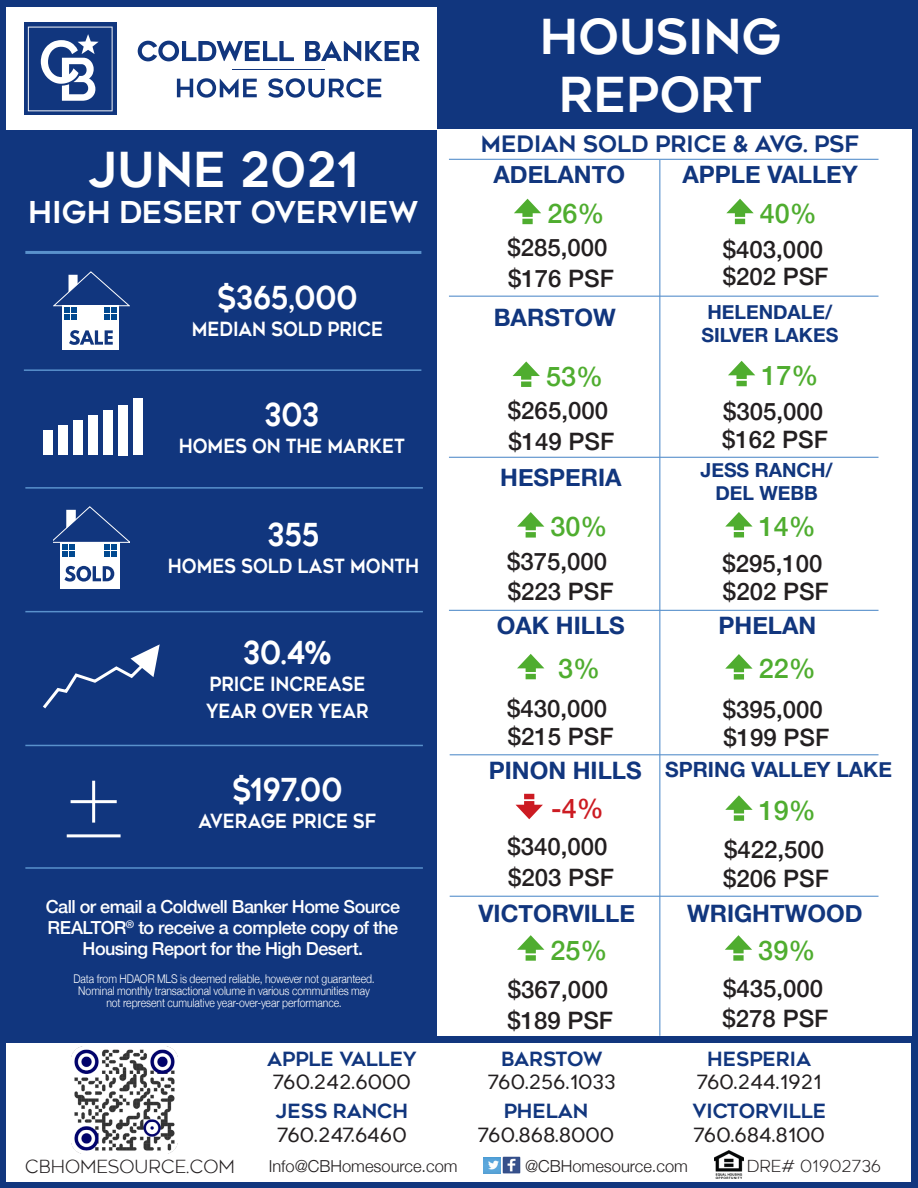
<style>
.page{position:relative;width:918px;height:1188px;background:#11367e}
.page>*{position:absolute;margin:0;border:0;box-sizing:border-box;transform-origin:0 0}
.t1{font:700 48px "Geometos Neue";color:#fff}
.t2{font:700 31.5px "Geometos Neue";letter-spacing:-.005em;color:#fff;scale:.9 1}
.t3{font:700 30px "Geometos Neue";color:#fff}
.t4{font:500 27px "Helvetica Neue";color:#4fad2f}
.t5{font:500 27px "Helvetica Neue";color:#cc1b22}
.t6{font:500 24px "Helvetica Neue";color:#231f20}
.t7{font:700 24px "Helvetica Neue";color:#11367e}
.t8{font:700 22.5px "Geometos Neue";color:#11367e}
.t9{font:700 21px "Helvetica Neue";color:#11367e}
.t10{font:700 19.5px "Geometos Neue";color:#fff;scale:.9 1}
.t11{font:19.5px "Geometos Neue";color:#231f20}
.t12{font:700 19.5px "Geometos Neue";color:#11367e}
.t13{font:700 19.5px "Helvetica Neue";color:#11367e}
.t14{font:700 19.5px "Geometos Neue";letter-spacing:-.02em;color:#11367e}
.t15{font:500 18px/21px "Helvetica Neue";letter-spacing:-.03em;color:#fff;text-align:center}
.t16{font:300 18px "Geometos Neue";color:#231f20}
.t17{font:300 16.5px "Helvetica Neue";color:#231f20}
.t18{font:300 16.5px "Geometos Neue";color:#231f20}
.t19{font:300 12px/12px "Helvetica Neue";letter-spacing:-.005em;color:#fff;text-align:center;scale:.87 1}
</style>
<div class="page">
<div style="left:437px;top:130px;width:474px;height:906px;background:#fff"></div>
<div style="left:7px;top:7px;width:430px;height:123px;background:#fff"></div>
<div style="left:6px;top:1043px;width:905px;height:139px;background:#fff"></div>
<svg style="left:24px;top:23px;width:93px;height:92px"></svg>
<svg style="left:28px;top:27px;width:85px;height:84px"></svg>
<hr style="left:232px;top:69px;width:93px;height:1px;background:#11367e">
<svg style="left:305px;top:41px;width:115px;height:20px"></svg>
<svg style="left:138px;top:41px;width:156px;height:20px"></svg>
<svg style="left:177px;top:78px;width:204px;height:20px"></svg>
<div style="left:63px;top:306px;width:56px;height:44px;background:#fff"></div>
<svg style="left:53px;top:272px;width:76px;height:48px"></svg>
<svg style="left:69px;top:330px;width:44px;height:15px"></svg>
<hr style="left:24px;top:369px;width:397px;height:2px;background:#5991cc">
<div style="left:60px;top:542px;width:59px;height:47px;background:#fff"></div>
<svg style="left:53px;top:507px;width:77px;height:50px"></svg>
<svg style="left:64px;top:566px;width:50px;height:16px"></svg>
<svg style="left:43px;top:644px;width:117px;height:65px"></svg>
<div style="left:43px;top:431px;width:9px;height:24px;background:#fff"></div>
<div style="left:58px;top:425px;width:10px;height:30px;background:#fff"></div>
<div style="left:73px;top:421px;width:10px;height:34px;background:#fff"></div>
<div style="left:88px;top:416px;width:10px;height:39px;background:#fff"></div>
<div style="left:103px;top:411px;width:10px;height:44px;background:#fff"></div>
<div style="left:118px;top:405px;width:10px;height:50px;background:#fff"></div>
<div style="left:133px;top:398px;width:10px;height:57px;background:#fff"></div>
<hr style="left:67px;top:834px;width:54px;height:3px;background:#fff">
<hr style="left:71px;top:800px;width:46px;height:3px;background:#fff">
<hr style="left:92px;top:781px;width:3px;height:42px;background:#fff">
<hr style="left:25px;top:487px;width:398px;height:2px;background:#5991cc">
<hr style="left:25px;top:611px;width:398px;height:1px;background:#5991cc">
<hr style="left:25px;top:745px;width:398px;height:1px;background:#5991cc">
<hr style="left:25px;top:867px;width:398px;height:2px;background:#5991cc">
<img style="left:71px;top:1047px;width:107px;height:106px">
<img style="left:715px;top:1150px;width:29px;height:28px">
<img style="left:484px;top:1156px;width:37px;height:17px">
<svg style="left:728px;top:361px;width:27px;height:25px"></svg>
<svg style="left:725px;top:654px;width:28px;height:26px"></svg>
<svg style="left:514px;top:199px;width:27px;height:25px"></svg>
<svg style="left:726px;top:199px;width:28px;height:25px"></svg>
<svg style="left:513px;top:361px;width:27px;height:26px"></svg>
<svg style="left:517px;top:512px;width:27px;height:26px"></svg>
<svg style="left:725px;top:512px;width:28px;height:25px"></svg>
<svg style="left:517px;top:654px;width:27px;height:25px"></svg>
<svg style="left:516px;top:794px;width:27px;height:25px"></svg>
<svg style="left:517px;top:935px;width:27px;height:26px"></svg>
<svg style="left:725px;top:935px;width:27px;height:26px"></svg>
<hr style="left:659px;top:160px;width:1px;height:876px;background:#5991cc">
<hr style="left:449px;top:159px;width:430px;height:1px;background:#5991cc">
<hr style="left:449px;top:296px;width:430px;height:1px;background:#5991cc">
<hr style="left:449px;top:457px;width:430px;height:1px;background:#5991cc">
<hr style="left:449px;top:610px;width:430px;height:1px;background:#5991cc">
<hr style="left:450px;top:896px;width:429px;height:1px;background:#5991cc">
<hr style="left:450px;top:754px;width:429px;height:1px;background:#5991cc">
<hr style="left:25px;top:251px;width:396px;height:3px;background:#5991cc">
<svg style="left:725px;top:795px;width:28px;height:26px"></svg>
<p class="t1" style="left:88px;top:141px;width:272px">JUNE 2021</p>
<p class="t3" style="left:28px;top:195px;width:392px">HIGH DESERT OVERVIEW</p>
<p class="t2" style="left:217px;top:280px;width:158px">$365,000</p>
<p class="t10" style="left:192px;top:318px;width:214px">MEDIAN SOLD PRICE</p>
<p class="t2" style="left:264px;top:396px;width:62px">303</p>
<p class="t10" style="left:179px;top:435px;width:253px">HOMES ON THE MARKET</p>
<p class="t2" style="left:268px;top:516px;width:59px">355</p>
<p class="t10" style="left:168px;top:555px;width:281px">HOMES SOLD LAST MONTH</p>
<p class="t2" style="left:243px;top:634px;width:100px">30.4%</p>
<p class="t10" style="left:209px;top:672px;width:175px">PRICE INCREASE</p>
<p class="t10" style="left:206px;top:699px;width:182px">YEAR OVER YEAR</p>
<p class="t2" style="left:232px;top:771px;width:124px">$197.00</p>
<p class="t10" style="left:198px;top:810px;width:199px">AVERAGE PRICE SF</p>
<p class="t15" style="left:46px;top:895px;width:356px">Call or email a Coldwell Banker Home Source<br>REALTOR<sup>®</sup> to receive a complete copy of the<br>Housing Report for the High Desert.</p>
<p class="t19" style="left:74px;top:972px;width:348px">Data from HDAOR MLS is deemed reliable, however not guaranteed.</p>
<p class="t19" style="left:78px;top:984px;width:337px">Nominal monthly transactional volume in various communities may not represent cumulative year-over-year performance.</p>
<p class="t12" style="left:267px;top:1047px;width:151px">APPLE VALLEY</p>
<p class="t11" style="left:273px;top:1071px;width:140px">760.242.6000</p>
<p class="t12" style="left:276px;top:1100px;width:134px">JESS RANCH</p>
<p class="t11" style="left:277px;top:1123px;width:131px">760.247.6460</p>
<p class="t1" style="left:540px;top:9px;width:243px">HOUSING</p>
<p class="t1" style="left:559px;top:66px;width:205px">REPORT</p>
<p class="t8" style="left:481px;top:131px;width:380px">MEDIAN SOLD PRICE &amp; AVG. PSF</p>
<p class="t7" style="left:494px;top:156px;width:133px">ADELANTO</p>
<p class="t7" style="left:682px;top:155px;width:177px">APPLE VALLEY</p>
<p class="t4" style="left:547px;top:192px;width:59px">26%</p>
<p class="t4" style="left:760px;top:192px;width:59px">40%</p>
<p class="t6" style="left:508px;top:228px;width:102px">$285,000</p>
<p class="t6" style="left:508px;top:259px;width:107px">$176 PSF</p>
<p class="t6" style="left:723px;top:230px;width:102px">$403,000</p>
<p class="t6" style="left:723px;top:258px;width:107px">$202 PSF</p>
<p class="t7" style="left:494px;top:299px;width:124px">BARSTOW</p>
<p class="t13" style="left:707px;top:296px;width:126px">HELENDALE/</p>
<p class="t13" style="left:701px;top:320px;width:138px">SILVER LAKES</p>
<p class="t4" style="left:546px;top:355px;width:59px">53%</p>
<p class="t4" style="left:761px;top:354px;width:59px">17%</p>
<p class="t6" style="left:508px;top:391px;width:102px">$265,000</p>
<p class="t6" style="left:509px;top:422px;width:107px">$149 PSF</p>
<p class="t6" style="left:723px;top:392px;width:102px">$305,000</p>
<p class="t6" style="left:722px;top:421px;width:107px">$162 PSF</p>
<p class="t7" style="left:500px;top:459px;width:123px">HESPERIA</p>
<p class="t13" style="left:701px;top:455px;width:134px">JESS RANCH/</p>
<p class="t13" style="left:715px;top:478px;width:104px">DEL WEBB</p>
<p class="t4" style="left:551px;top:505px;width:59px">30%</p>
<p class="t4" style="left:759px;top:505px;width:59px">14%</p>
<p class="t6" style="left:507px;top:542px;width:102px">$375,000</p>
<p class="t6" style="left:508px;top:572px;width:107px">$223 PSF</p>
<p class="t6" style="left:722px;top:544px;width:102px">$295,100</p>
<p class="t6" style="left:723px;top:572px;width:107px">$202 PSF</p>
<p class="t7" style="left:497px;top:607px;width:130px">OAK HILLS</p>
<p class="t7" style="left:719px;top:606px;width:99px">PHELAN</p>
<p class="t4" style="left:558px;top:647px;width:44px">3%</p>
<p class="t4" style="left:759px;top:647px;width:59px">22%</p>
<p class="t6" style="left:507px;top:689px;width:102px">$430,000</p>
<p class="t6" style="left:508px;top:717px;width:107px">$215 PSF</p>
<p class="t6" style="left:723px;top:690px;width:102px">$395,000</p>
<p class="t6" style="left:723px;top:718px;width:107px">$199 PSF</p>
<p class="t7" style="left:489px;top:751px;width:154px">PINON HILLS</p>
<p class="t9" style="left:665px;top:753px;width:228px">SPRING VALLEY LAKE</p>
<p class="t5" style="left:551px;top:787px;width:54px">-4%</p>
<p class="t4" style="left:759px;top:788px;width:59px">19%</p>
<p class="t6" style="left:507px;top:827px;width:102px">$340,000</p>
<p class="t6" style="left:508px;top:858px;width:107px">$203 PSF</p>
<p class="t6" style="left:724px;top:830px;width:102px">$422,500</p>
<p class="t6" style="left:723px;top:859px;width:107px">$206 PSF</p>
<p class="t7" style="left:479px;top:895px;width:158px">VICTORVILLE</p>
<p class="t7" style="left:687px;top:894px;width:177px">WRIGHTWOOD</p>
<p class="t4" style="left:551px;top:928px;width:59px">25%</p>
<p class="t4" style="left:758px;top:928px;width:59px">39%</p>
<p class="t6" style="left:508px;top:970px;width:102px">$367,000</p>
<p class="t6" style="left:507px;top:1001px;width:107px">$189 PSF</p>
<p class="t14" style="left:501px;top:1047px;width:103px">BARSTOW</p>
<p class="t11" style="left:488px;top:1071px;width:129px">760.256.1033</p>
<p class="t12" style="left:504px;top:1100px;width:86px">PHELAN</p>
<p class="t11" style="left:478px;top:1123px;width:138px">760.868.8000</p>
<p class="t6" style="left:723px;top:969px;width:102px">$435,000</p>
<p class="t6" style="left:723px;top:999px;width:107px">$278 PSF</p>
<p class="t12" style="left:707px;top:1047px;width:106px">HESPERIA</p>
<p class="t11" style="left:697px;top:1071px;width:127px">760.244.1921</p>
<p class="t12" style="left:692px;top:1100px;width:135px">VICTORVILLE</p>
<p class="t11" style="left:694px;top:1123px;width:133px">760.684.8100</p>
<p class="t16" style="left:25px;top:1156px;width:211px">CBHOMESOURCE.COM</p>
<p class="t17" style="left:269px;top:1152px;width:190px">Info@CBHomesource.com</p>
<p class="t18" style="left:747px;top:1156px;width:136px">DRE# 01902736</p>
<p class="t17" style="left:525px;top:1152px;width:164px">@CBHomesource.com</p>
</div>
